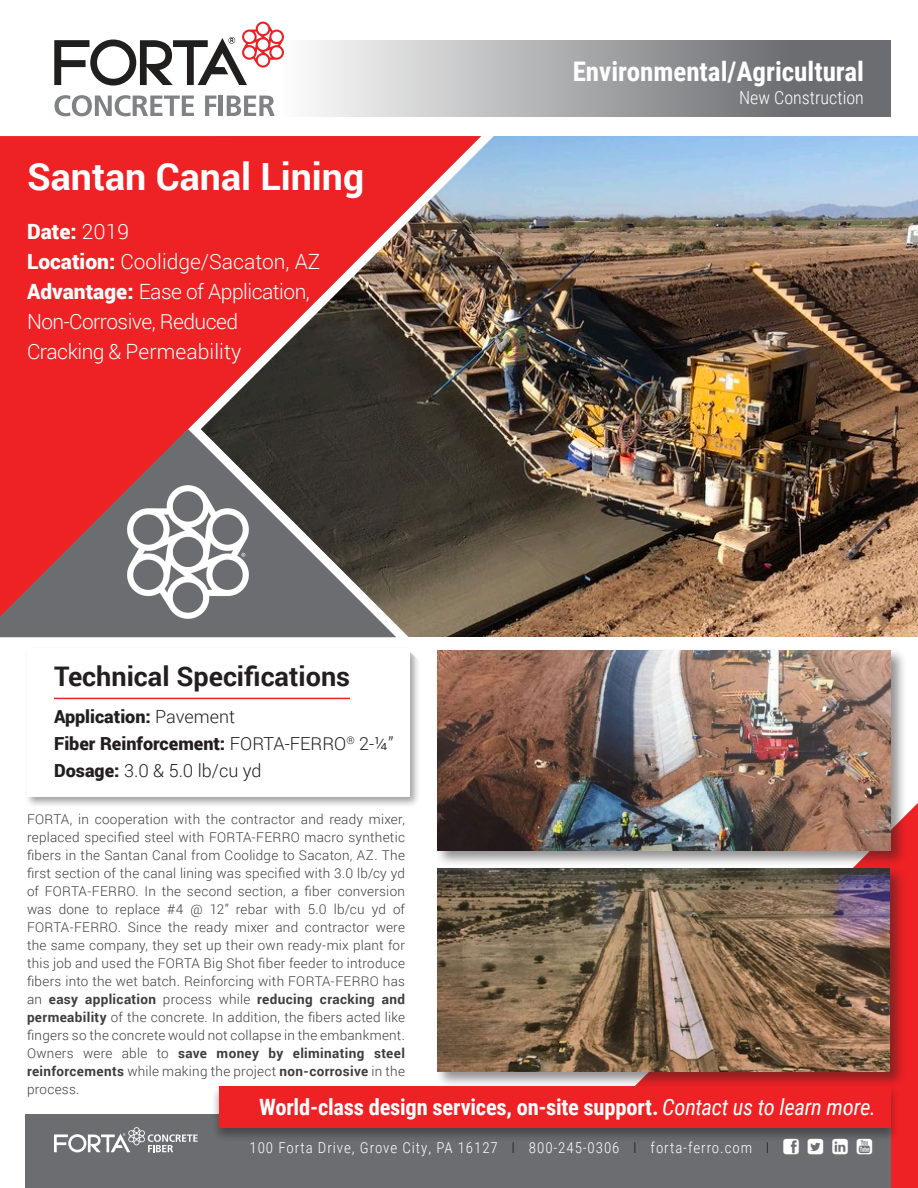
<style>
.page{position:relative;width:918px;height:1188px;background:#fff}
.page>*{position:absolute;margin:0;border:0;box-sizing:border-box;transform-origin:0 0}
.Project___Location{font:700 37.5px "Roboto";color:#fff}
.Application{font:700 27px "Roboto Condensed";color:#fff}
.Project___Location-2{font:700 27px "Roboto";color:#231f20}
._25_Content_black_Be{font:700 22.5px "Roboto Condensed";letter-spacing:-.01em;color:#fff}
.t1{font:300 21px/30px "Roboto";letter-spacing:-.025em;color:#fff}
.t2{font:300 21px "Roboto";color:#fff}
.t3{font:900 21px "Roboto";color:#fff}
.t4{font:900 18px "Roboto";color:#231f20}
.t5{font:300 18px "Roboto";color:#231f20}
.Application-2{font:300 18px "Roboto Condensed";color:#fff}
.t6{font:300 15px "Roboto Condensed";letter-spacing:.06em;color:#fff}
.t7{font:300 13.5px/18px "Roboto";letter-spacing:.02em;color:#3e3e3f;text-align:justify}
.s1{font-weight:300}
.s2{font-weight:900}
.s3{font-weight:700}
.s4{font-weight:400;font-style:italic}
.s5{color:#231f20}
</style>
<div class="page">
<div style="left:24px;top:645px;width:397px;height:163px;background:#231f20;opacity:.5"></div>
<div style="left:27px;top:648px;width:382px;height:148px;background:#fff"></div>
<svg style="left:313px;top:40px;width:578px;height:77px;background:#a4a5a6"></svg>
<svg style="left:55px;top:95px;width:139px;height:21px"></svg>
<svg style="left:205px;top:96px;width:11px;height:20px"></svg>
<hr style="left:219px;top:96px;width:4px;height:20px;background:#808385">
<svg style="left:227px;top:95px;width:48px;height:21px"></svg>
<svg style="left:54px;top:22px;width:230px;height:64px"></svg>
<img style="left:496px;top:136px;width:422px;height:501px">
<img style="left:481px;top:136px;width:15px;height:285px">
<svg style="left:186px;top:421px;width:369px;height:369px"></svg>
<svg style="left:0;top:136px;width:481px;height:481px;background:#b83231"></svg>
<svg style="left:0;top:429px;width:396px;height:208px;background:#864f4f"></svg>
<div style="left:891px;top:803px;width:27px;height:385px;background:#ee2124"></div>
<div style="left:434px;top:648px;width:473px;height:219px;background:#231f20;opacity:.5"></div>
<img style="left:437px;top:651px;width:454px;height:199px">
<div style="left:434px;top:866px;width:472px;height:222px;background:#231f20;opacity:.5"></div>
<img style="left:437px;top:869px;width:453px;height:202px">
<div style="left:26px;top:1114px;width:865px;height:74px;background:#6c6d70"></div>
<div style="left:211px;top:1084px;width:688px;height:58px;background:#231f20;opacity:.5"></div>
<div style="left:219px;top:1086px;width:672px;height:41px;background:#ee2124"></div>
<svg style="left:54px;top:1127px;width:144px;height:25px"></svg>
<hr style="left:54px;top:698px;width:296px;height:1px;background:#ee2124">
<img style="left:128px;top:486px;width:121px;height:133px">
<svg style="left:784px;top:1139px;width:15px;height:3px"></svg>
<svg style="left:808px;top:1139px;width:15px;height:3px"></svg>
<svg style="left:832px;top:1139px;width:16px;height:3px"></svg>
<svg style="left:857px;top:1139px;width:15px;height:3px"></svg>
<p class="Project___Location" style="left:27px;top:151px;width:339px">Santan Canal Lining</p>
<p class="t3" style="left:27px;top:217px;width:104px">Date: <span class="s1">2019</span></p>
<p class="t2" style="left:27px;top:247px;width:295px"><span class="s2">Location:</span> Coolidge/Sacaton, AZ</p>
<p class="t1" style="left:27px;top:276px;width:284px"><span class="s2">Advantage:</span> Ease of Application,<br>Non-Corrosive, Reduced<br>Cracking &amp; Permeability</p>
<p class="Project___Location-2" style="left:54px;top:657px;width:298px">Technical Specifications</p>
<p class="t4" style="left:54px;top:704px;width:183px">Application: <span class="s1">Pavement</span></p>
<p class="t4" style="left:54px;top:731px;width:341px">Fiber Reinforcement: <span class="s1">FORTA-FERRO</span><sup>®</sup> <span class="s1">2-¼”</span></p>
<p class="t5" style="left:54px;top:759px;width:209px"><span class="s2">Dosage:</span> 3.0 &amp; 5.0 lb/cu yd</p>
<p class="Application" style="left:573px;top:53px;width:293px">Environmental/Agricultural</p>
<p class="Application-2" style="left:739px;top:85px;width:126px">New Construction</p>
<p class="t7" style="left:27px;top:810px;width:380px">FORTA, in cooperation with the contractor and ready mixer, replaced specified steel with FORTA-FERRO macro synthetic fibers in the Santan Canal from Coolidge to Sacaton, AZ. The first section of the canal lining was specified with 3.0 lb/cy yd of FORTA-FERRO. In the second section, a fiber conversion was done to replace #4 @ 12” rebar with 5.0 lb/cu yd of FORTA-FERRO. Since the ready mixer and contractor were the same company, they set up their own ready-mix plant for this job and used the FORTA Big Shot fiber feeder to introduce fibers into the wet batch. Reinforcing with FORTA-FERRO has an <span class="s3">easy application</span> process while <span class="s3">reducing cracking and permeability</span> of the concrete. In addition, the fibers acted like fingers so the concrete would not collapse in the embankment.<br>Owners were able to <span class="s3">save money by eliminating steel reinforcements</span> while making the project <span class="s3">non-corrosive</span> in the process.</p>
<p class="_25_Content_black_Be" style="left:259px;top:1092px;width:618px">World-class design services, on-site support. <span class="s4">Contact us to learn more.</span></p>
<p class="t6" style="left:249px;top:1137px;width:521px">100 Forta Drive, Grove City, PA 16127 <span class="s5">I</span> 800-245-0306 <span class="s5">I</span> forta-ferro.com <span class="s5">I</span></p>
</div>
